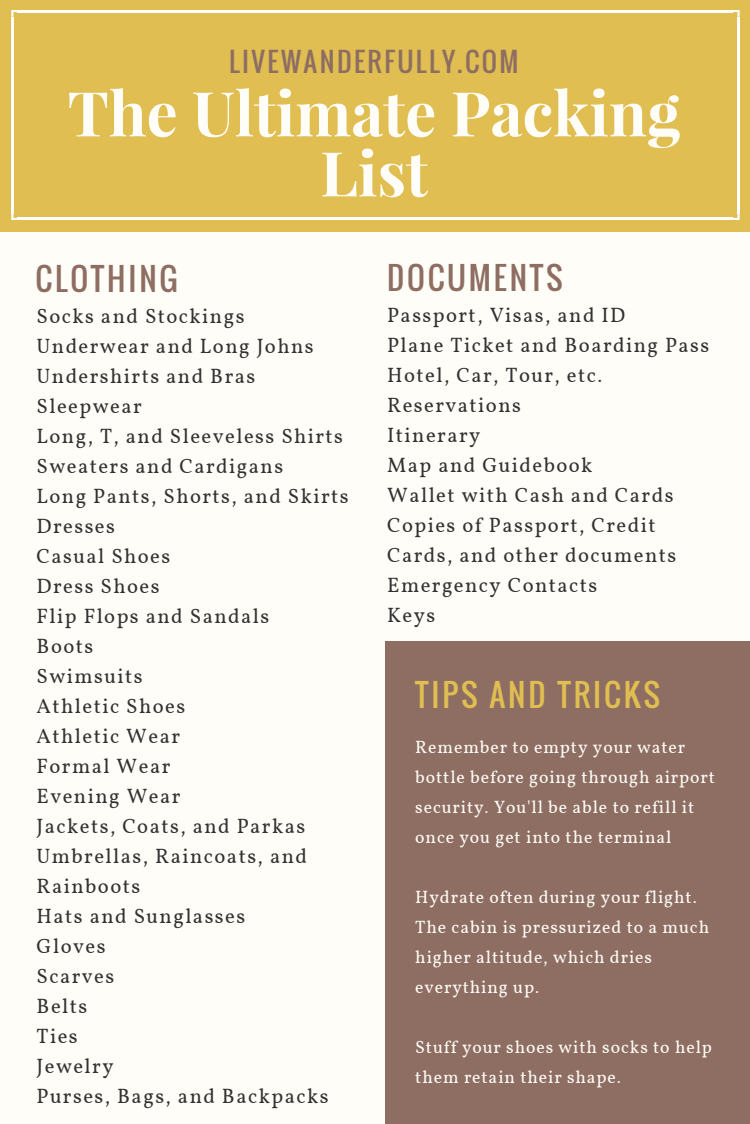
<style>
.page{position:relative;width:750px;height:1124px;background:#fffdf7}
.page>*{position:absolute;margin:0;border:0;box-sizing:border-box;transform-origin:0 0}
.t1{font:700 61.88px/60px "Playfair Display";color:#fffdf7;text-align:center}
.t2{font:31px "Oswald";letter-spacing:.09em;color:#8e6e63}
.t3{font:31px "Oswald";letter-spacing:.09em;color:#e0be51}
.t4{font:26.5px "Oswald";letter-spacing:.09em;color:#8e6e63}
.t5{font:20.62px/30px "Vollkorn";letter-spacing:.07em;color:#323232}
.t6{font:17.62px/30px "Vollkorn";letter-spacing:.05em;color:#fffdf7}
</style>
<div class="page">
<div style="left:0;top:0;width:750px;height:231px;background:#e0be51"></div>
<hr style="left:738px;top:17px;width:2px;height:196px;background:#fff">
<hr style="left:11px;top:17px;width:2px;height:196px;background:#fff">
<hr style="left:18px;top:10px;width:715px;height:2px;background:#fff">
<hr style="left:18px;top:218px;width:715px;height:2px;background:#fff">
<svg style="left:733px;top:10px;width:7px;height:7px"></svg>
<svg style="left:11px;top:10px;width:7px;height:7px"></svg>
<svg style="left:733px;top:213px;width:7px;height:7px"></svg>
<svg style="left:11px;top:213px;width:7px;height:7px"></svg>
<div style="left:385px;top:641px;width:365px;height:483px;background:#8e6e63"></div>
<p class="t4" style="left:229px;top:41px;width:291px">LIVEWANDERFULLY.COM</p>
<h1 class="t1" style="left:68px;top:81px;width:614px">The Ultimate Packing<br>List</h1>
<h2 class="t2" style="left:36px;top:255px;width:144px">CLOTHING</h2>
<h2 class="t2" style="left:387px;top:254px;width:177px">DOCUMENTS</h2>
<p class="t5" style="left:37px;top:301px;width:314px">Socks and Stockings<br>Underwear and Long Johns<br>Undershirts and Bras<br>Sleepwear<br>Long, T, and Sleeveless Shirts<br>Sweaters and Cardigans<br>Long Pants, Shorts, and Skirts<br>Dresses<br>Casual Shoes<br>Dress Shoes<br>Flip Flops and Sandals<br>Boots<br>Swimsuits<br>Athletic Shoes<br>Athletic Wear<br>Formal Wear<br>Evening Wear<br>Jackets, Coats, and Parkas<br>Umbrellas, Raincoats, and<br>Rainboots<br>Hats and Sunglasses<br>Gloves<br>Scarves<br>Belts<br>Ties<br>Jewelry<br>Purses, Bags, and Backpacks</p>
<p class="t5" style="left:387px;top:300px;width:324px">Passport, Visas, and ID<br>Plane Ticket and Boarding Pass<br>Hotel, Car, Tour, etc.<br>Reservations<br>Itinerary<br>Map and Guidebook<br>Wallet with Cash and Cards<br>Copies of Passport, Credit<br>Cards, and other documents<br>Emergency Contacts<br>Keys</p>
<h2 class="t3" style="left:415px;top:671px;width:246px">TIPS AND TRICKS</h2>
<p class="t6" style="left:415px;top:731px;width:301px">Remember to empty your water bottle before going through airport security. You'll be able to refill it once you get into the terminal</p>
<p class="t6" style="left:415px;top:881px;width:295px">Hydrate often during your flight.<br>The cabin is pressurized to a much higher altitude, which dries everything up.</p>
<p class="t6" style="left:415px;top:1031px;width:298px">Stuff your shoes with socks to help them retain their shape.</p>
</div>
